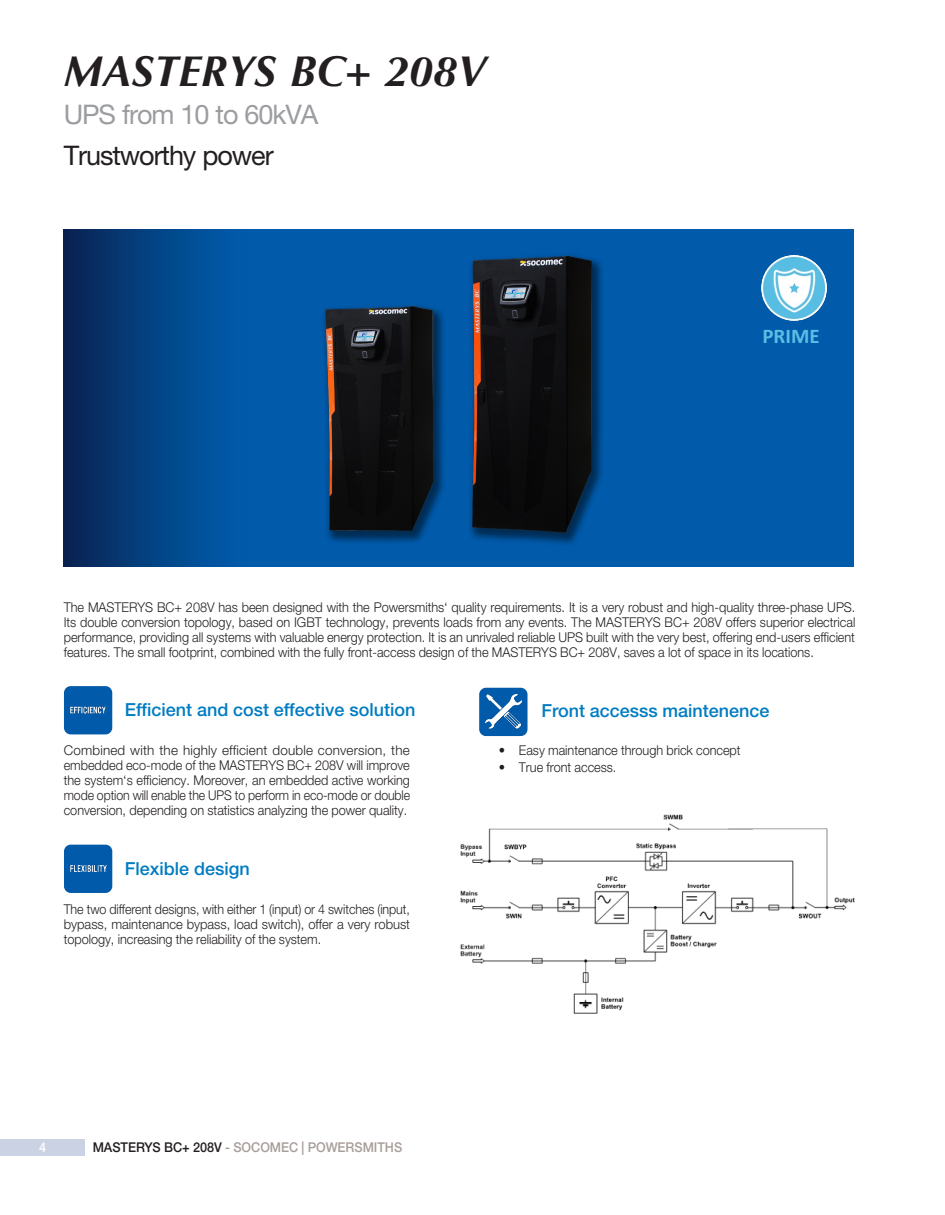
<style>
.page{position:relative;width:945px;height:1215px;background:#fff}
.page>*{position:absolute;margin:0;border:0;box-sizing:border-box;transform-origin:0 0}
.TITRE_page_1{font:italic 700 43.5px "Optima";color:#231f20}
.Sous_famille{font:27px "Helvetica Neue LT Std";letter-spacing:-.04em;color:#9b9da1}
.Sous_famille-2{font:27px "Helvetica Neue LT Std";letter-spacing:-.04em;color:#231f20}
.t1{font:700 21px "Calibri";color:#5bbee5}
.sous_titre_1ere_page{font:500 18px "Helvetica Neue LT Std";color:#007cc2}
.texte_light_8_5pt{font:300 13.5px/15px "Helvetica Neue LT Std";letter-spacing:-.005em;color:#231f20;text-align:justify;scale:.94 1}
.texte_light_8_5pt-2{font:300 13.5px/15px "Helvetica Neue LT Std";letter-spacing:-.005em;color:#231f20;text-align:justify}
.texte_light_8_5pt-3{font:300 13.5px/15px "Helvetica Neue LT Std";letter-spacing:-.005em;color:#231f20;text-align:justify;scale:.92 1}
.t2{font:500 13.5px "Helvetica Neue LT Std";letter-spacing:-.005em;color:#a79e9a;scale:.94 1}
.t3{font:500 13.5px "Helvetica Neue LT Std";color:#fff;scale:.94 1}
.s1{color:#231f20}
</style>
<div class="page">
<svg style="left:64px;top:230px;width:790px;height:337px;background:#02509a"></svg>
<img style="left:287px;top:229px;width:320px;height:338px">
<img style="left:460px;top:815px;width:395px;height:198px">
<img style="left:762px;top:255px;width:65px;height:65px">
<div style="left:0;top:1139px;width:84px;height:16px;background:#cbd2e3"></div>
<div style="left:64px;top:845px;width:48px;height:48px;background:#015aaa;border-radius:7px"></div>
<div style="left:64px;top:686px;width:48px;height:48px;background:#015aaa;border-radius:7px"></div>
<div style="left:479px;top:688px;width:49px;height:48px;background:#015aaa;border-radius:7px"></div>
<img style="left:70px;top:706px;width:36px;height:8px">
<img style="left:70px;top:865px;width:37px;height:7px">
<img style="left:485px;top:694px;width:36px;height:35px">
<p class="TITRE_page_1" style="left:64px;top:45px;width:424px">MASTERYS BC+ 208V</p>
<p class="Sous_famille" style="left:64px;top:99px;width:256px">UPS from 10 to 60kVA</p>
<p class="Sous_famille-2" style="left:64px;top:140px;width:211px">Trustworthy power</p>
<p class="t1" style="left:762px;top:321px;width:59px">PRIME</p>
<p class="texte_light_8_5pt" style="left:64px;top:600px;width:844px">The MASTERYS BC+ 208V has been designed with the Powersmiths‘ quality requirements. It is a very robust and high-quality three-phase UPS.<br>Its double conversion topology, based on IGBT technology, prevents loads from any events. The MASTERYS BC+ 208V offers superior electrical performance, providing all systems with valuable energy protection. It is an unrivaled reliable UPS built with the very best, offering end-users efficient features. The small footprint, combined with the fully front-access design of the MASTERYS BC+ 208V, saves a lot of space in its locations.</p>
<p class="sous_titre_1ere_page" style="left:125px;top:699px;width:292px">Efficient and cost effective solution</p>
<p class="texte_light_8_5pt-2" style="left:64px;top:742px;width:348px">Combined with the highly efficient double conversion, the embedded eco-mode of the MASTERYS BC+ 208V will improve the system‘s efficiency. Moreover, an embedded active working mode option will enable the UPS to perform in eco-mode or double conversion, depending on statistics analyzing the power quality.</p>
<p class="sous_titre_1ere_page" style="left:125px;top:858px;width:126px">Flexible design</p>
<p class="texte_light_8_5pt-3" style="left:64px;top:902px;width:378px">The two different designs, with either 1 (input) or 4 switches (input, bypass, maintenance bypass, load switch), offer a very robust topology, increasing the reliability of the system.</p>
<p class="t3" style="left:39px;top:1139px;width:9px">4</p>
<p class="t2" style="left:93px;top:1139px;width:331px"><span class="s1">MASTERYS BC+ 208V</span> - SOCOMEC | POWERSMITHS</p>
<p class="sous_titre_1ere_page" style="left:541px;top:700px;width:230px">Front accesss maintenence</p>
<p class="texte_light_8_5pt" style="left:499px;top:742px;width:259px">• Easy maintenance through brick concept</p>
<p class="texte_light_8_5pt" style="left:499px;top:759px;width:127px">• True front access.</p>
</div>
